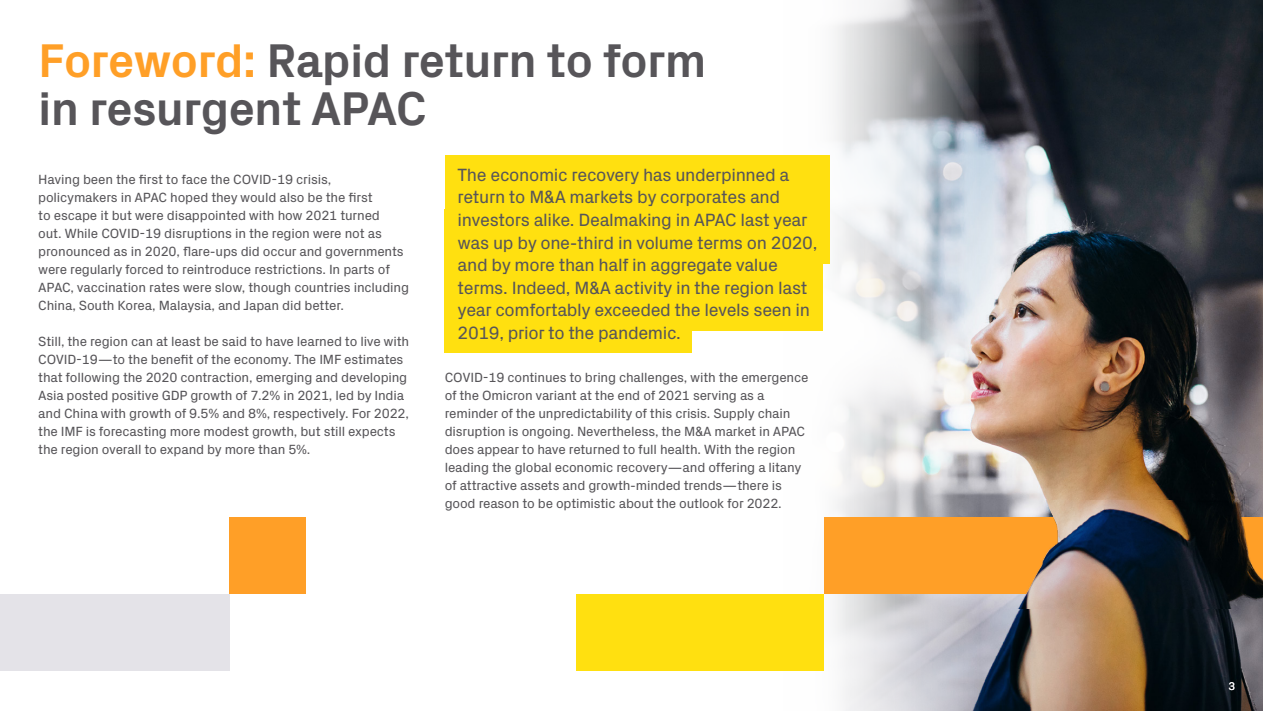
<style>
.page{position:relative;width:1263px;height:711px;background:#fff}
.page>*{position:absolute;margin:0;border:0;box-sizing:border-box;transform-origin:0 0}
._01_Heading{font:700 48px/48px "Px Grotesk";letter-spacing:-.02em;color:#575559}
.Call_Outs{font:18px/22.5px "Px Grotesk";letter-spacing:-.02em;color:#575559}
.Body_Copy{font:13.5px/18px "Px Grotesk";letter-spacing:-.015em;color:#575559}
.t1{font:11.25px "Px Grotesk";color:#fff}
.s1{color:#ff9f27}
</style>
<div class="page">
<img style="left:980px;top:0;width:283px;height:710px">
<svg style="left:767px;top:0;width:213px;height:710px"></svg>
<div style="left:824px;top:517px;width:439px;height:76px;background:#ff9f27"></div>
<div style="left:577px;top:593px;width:247px;height:77px;background:#ffe010"></div>
<div style="left:445px;top:155px;width:385px;height:109px;background:#ffe010"></div>
<div style="left:445px;top:209px;width:378px;height:121px;background:#ffe010"></div>
<div style="left:445px;top:231px;width:247px;height:121px;background:#ffe010"></div>
<div style="left:230px;top:517px;width:76px;height:76px;background:#ff9f27"></div>
<div style="left:0;top:593px;width:230px;height:77px;background:#e4e3e8"></div>
<img style="left:1003px;top:499px;width:260px;height:109px">
<p class="_01_Heading" style="left:38px;top:34px;width:670px"><span class="s1">Foreword:</span> Rapid return to form in resurgent APAC</p>
<p class="Call_Outs" style="left:458px;top:162px;width:361px">The economic recovery has underpinned a return to M&amp;A markets by corporates and investors alike. Dealmaking in APAC last year was up by one-third in volume terms on 2020, and by more than half in aggregate value terms. Indeed, M&amp;A activity in the region last year comfortably exceeded the levels seen in 2019, prior to the pandemic.</p>
<p class="Body_Copy" style="left:445px;top:367px;width:365px">COVID-19 continues to bring challenges, with the emergence of the Omicron variant at the end of 2021 serving as a reminder of the unpredictability of this crisis. Supply chain disruption is ongoing. Nevertheless, the M&amp;A market in APAC does appear to have returned to full health. With the region leading the global economic recovery—and offering a litany of attractive assets and growth-minded trends—there is good reason to be optimistic about the outlook for 2022.</p>
<p class="Body_Copy" style="left:38px;top:169px;width:372px">Having been the first to face the COVID-19 crisis, policymakers in APAC hoped they would also be the first<br>to escape it but were disappointed with how 2021 turned<br>out. While COVID-19 disruptions in the region were not as pronounced as in 2020, flare-ups did occur and governments were regularly forced to reintroduce restrictions. In parts of APAC, vaccination rates were slow, though countries including China, South Korea, Malaysia, and Japan did better.</p>
<p class="Body_Copy" style="left:38px;top:331px;width:372px">Still, the region can at least be said to have learned to live with COVID-19—to the benefit of the economy. The IMF estimates that following the 2020 contraction, emerging and developing Asia posted positive GDP growth of 7.2% in 2021, led by India and China with growth of 9.5% and 8%, respectively. For 2022, the IMF is forecasting more modest growth, but still expects the region overall to expand by more than 5%.</p>
<p class="t1" style="left:1228px;top:677px;width:8px">3</p>
</div>
